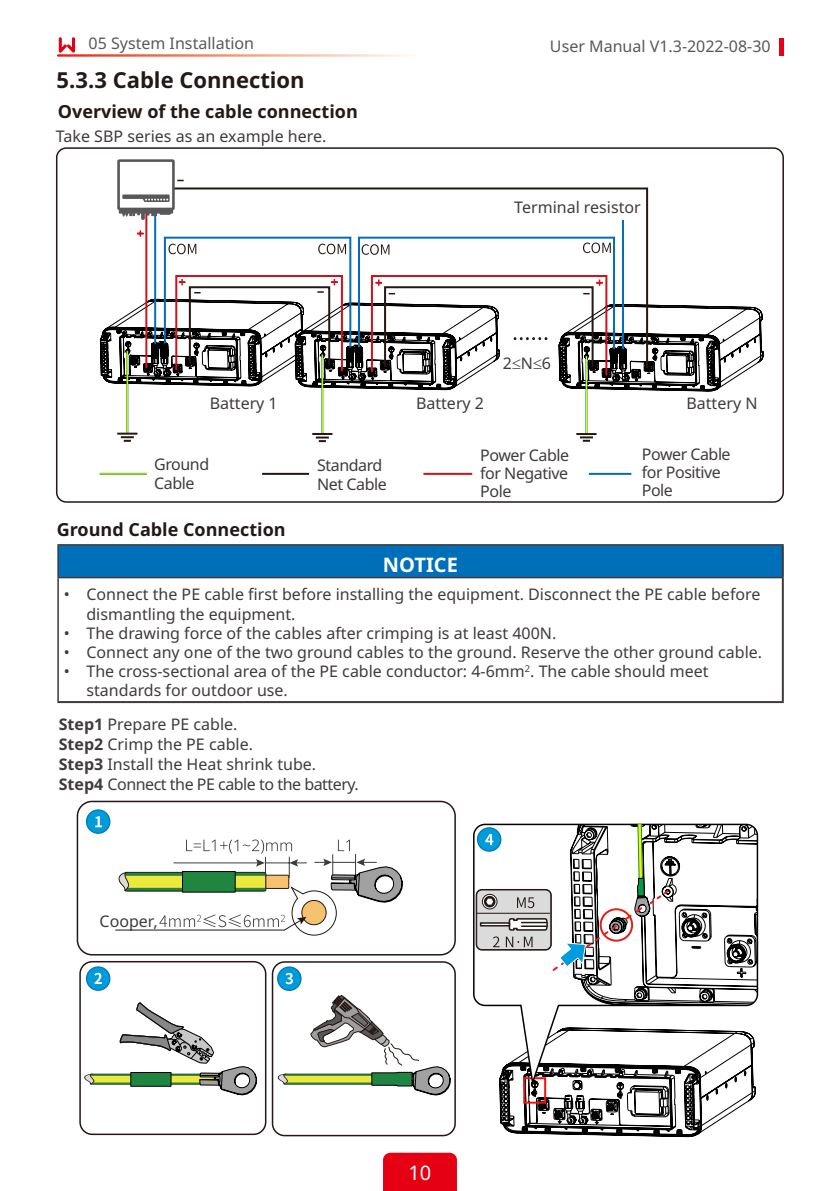
<style>
.page{position:relative;width:840px;height:1191px;background:#fff}
.page>*{position:absolute;margin:0;border:0;box-sizing:border-box;transform-origin:0 0}
.t1{font:700 22px "Noto Sans";color:#231916}
.t2{font:700 20px "Noto Sans";color:#fff}
.t3{font:20px "Noto Sans";color:#fff}
.t4{font:700 18px "Noto Sans";color:#231916}
.t5{font:16px/20px "Noto Sans";color:#3f3b3a}
.t6{font:16px/19.2px "Noto Sans";letter-spacing:-.03em;color:#3f3b3a}
.t7{font:16px "Noto Sans";color:#595857}
.s1{font-weight:700}
</style>
<div class="page">
<svg style="left:779px;top:38px;width:3px;height:18px"></svg>
<svg style="left:59px;top:37px;width:16px;height:16px"></svg>
<div style="left:383px;top:1152px;width:73px;height:39px;background:#e60013"></div>
<div style="left:58px;top:545px;width:724px;height:32px;background:#006fba"></div>
<hr style="left:57px;top:544px;width:726px;height:1px;background:#3f3b3a">
<hr style="left:57px;top:545px;width:2px;height:32px;background:#3f3b3a">
<hr style="left:57px;top:577px;width:724px;height:1px;background:#3f3b3a">
<hr style="left:57px;top:578px;width:2px;height:123px;background:#3f3b3a">
<hr style="left:781px;top:545px;width:2px;height:32px;background:#3f3b3a">
<hr style="left:781px;top:577px;width:2px;height:124px;background:#3f3b3a">
<hr style="left:57px;top:701px;width:726px;height:2px;background:#3f3b3a">
<svg style="left:648px;top:302px;width:115px;height:90px"></svg>
<svg style="left:168px;top:244px;width:3px;height:10px"></svg>
<hr style="left:145px;top:211px;width:2px;height:157px;background:#cf121c">
<svg style="left:171px;top:187px;width:477px;height:288px"></svg>
<svg style="left:100px;top:279px;width:502px;height:108px"></svg>
<svg style="left:137px;top:230px;width:6px;height:7px"></svg>
<hr style="left:154px;top:211px;width:2px;height:133px;background:#036eb8">
<hr style="left:621px;top:220px;width:2px;height:129px;background:#036eb8">
<hr style="left:588px;top:473px;width:43px;height:2px;background:#036eb8">
<hr style="left:126px;top:351px;width:2px;height:82px;background:#009945">
<hr style="left:127px;top:351px;width:1px;height:82px;background:#fff000">
<svg style="left:121px;top:436px;width:13px;height:6px"></svg>
<hr style="left:117px;top:432px;width:20px;height:2px;background:#241714">
<hr style="left:100px;top:473px;width:47px;height:2px;background:#009945">
<hr style="left:100px;top:473px;width:47px;height:1px;background:#fff000">
<hr style="left:321px;top:354px;width:2px;height:79px;background:#009945">
<hr style="left:322px;top:354px;width:1px;height:79px;background:#fff000">
<svg style="left:316px;top:436px;width:12px;height:6px"></svg>
<hr style="left:312px;top:433px;width:20px;height:2px;background:#241714">
<hr style="left:585px;top:356px;width:2px;height:77px;background:#009945">
<hr style="left:585px;top:356px;width:1px;height:77px;background:#fff000">
<svg style="left:579px;top:436px;width:13px;height:6px"></svg>
<hr style="left:576px;top:433px;width:20px;height:2px;background:#241714">
<div style="left:119px;top:204px;width:54px;height:10px;background:#595757"></div>
<div style="left:118px;top:161px;width:55px;height:48px;background:#fff"></div>
<div style="left:117px;top:159px;width:58px;height:51px;border:3px solid #595757"></div>
<div style="left:159px;top:210px;width:11px;height:5px;background:#595757"></div>
<svg style="left:122px;top:209px;width:35px;height:11px"></svg>
<svg style="left:122px;top:194px;width:47px;height:8px"></svg>
<div style="left:56px;top:147px;width:727px;height:356px;border:2px solid #241714;border-radius:10px"></div>
<svg style="left:499px;top:1089px;width:257px;height:48px"></svg>
<div style="left:523px;top:1077px;width:23px;height:26px;border:2px solid #ed1414"></div>
<div style="left:77px;top:800px;width:378px;height:155px;border:2px solid #241714;border-radius:15px"></div>
<svg style="left:79px;top:960px;width:377px;height:177px"></svg>
<div style="left:86px;top:810px;width:24px;height:23px;background:#009cd9;border-radius:50%"></div>
<div style="left:86px;top:809px;width:24px;height:25px;border:1px solid #0075c2;border-radius:50%"></div>
<svg style="left:95px;top:816px;width:7px;height:11px"></svg>
<div style="left:86px;top:967px;width:24px;height:23px;background:#009cd9;border-radius:50%"></div>
<div style="left:86px;top:966px;width:24px;height:25px;border:1px solid #0075c2;border-radius:50%"></div>
<svg style="left:94px;top:972px;width:8px;height:12px"></svg>
<div style="left:277px;top:967px;width:24px;height:23px;background:#009cd9;border-radius:50%"></div>
<div style="left:277px;top:966px;width:24px;height:25px;border:1px solid #0075c2;border-radius:50%"></div>
<svg style="left:285px;top:972px;width:8px;height:12px"></svg>
<svg style="left:115px;top:839px;width:288px;height:97px"></svg>
<svg style="left:277px;top:995px;width:174px;height:101px"></svg>
<svg style="left:473px;top:823px;width:285px;height:266px"></svg>
<div style="left:476px;top:889px;width:75px;height:61px;border:1px solid #241714;border-radius:5px"></div>
<hr style="left:476px;top:912px;width:73px;height:1px;background:#241714">
<div style="left:476px;top:827px;width:25px;height:24px;border:1px solid #0075c2;border-radius:50%"></div>
<svg style="left:479px;top:824px;width:278px;height:181px"></svg>
<svg style="left:84px;top:1002px;width:173px;height:93px"></svg>
<p class="t7" style="left:88px;top:32px;width:167px">05 System Installation</p>
<h1 class="t1" style="left:57px;top:65px;width:249px">5.3.3 Cable Connection</h1>
<p class="t4" style="left:58px;top:99px;width:301px">Overview of the cable connection</p>
<p class="t5" style="left:56px;top:126px;width:272px">Take SBP series as an example here.</p>
<p class="t7" style="left:549px;top:35px;width:222px">User Manual V1.3-2022-08-30</p>
<p class="t5" style="left:514px;top:198px;width:128px">Terminal resistor</p>
<p class="t5" style="left:502px;top:353px;width:50px">2≤N≤6</p>
<p class="t5" style="left:209px;top:393px;width:70px">Battery 1</p>
<p class="t5" style="left:416px;top:393px;width:70px">Battery 2</p>
<p class="t5" style="left:686px;top:393px;width:73px">Battery N</p>
<p class="t6" style="left:154px;top:455px;width:56px">Ground<br>Cable</p>
<p class="t6" style="left:317px;top:456px;width:71px">Standard<br>Net Cable</p>
<p class="t5" style="left:480px;top:447px;width:90px;line-height:18px;text-align:justify">Power Cable for Negative Pole</p>
<p class="t6" style="left:641px;top:446px;width:90px;line-height:18px">Power Cable for Positive<br>Pole</p>
<p class="t4" style="left:57px;top:517px;width:230px">Ground Cable Connection</p>
<p class="t2" style="left:383px;top:550px;width:76px">NOTICE</p>
<p class="t5" style="left:86px;top:585px;width:675px;line-height:19.2px;text-indent:-23px">• Connect the PE cable first before installing the equipment. Disconnect the PE cable before dismantling the equipment.</p>
<p class="t5" style="left:64px;top:623px;width:494px">• The drawing force of the cables after crimping is at least 400N.</p>
<p class="t5" style="left:64px;top:642px;width:699px">• Connect any one of the two ground cables to the ground. Reserve the other ground cable.</p>
<p class="t5" style="left:86px;top:662px;width:623px;line-height:19.2px;text-indent:-23px">• The cross-sectional area of the PE cable conductor: 4-6mm<sup>2</sup>. The cable should meet standards for outdoor use.</p>
<p class="t5" style="left:59px;top:715px;width:301px"><span class="s1">Step1</span> Prepare PE cable.<br><span class="s1">Step2</span> Crimp the PE cable.<br><span class="s1">Step3</span> Install the Heat shrink tube.<br><span class="s1">Step4</span> Connect the PE cable to the battery.</p>
<p class="t5" style="left:99px;top:911px;width:60px">Cooper,</p>
<p class="t3" style="left:408px;top:1158px;width:24px">10</p>
</div>
